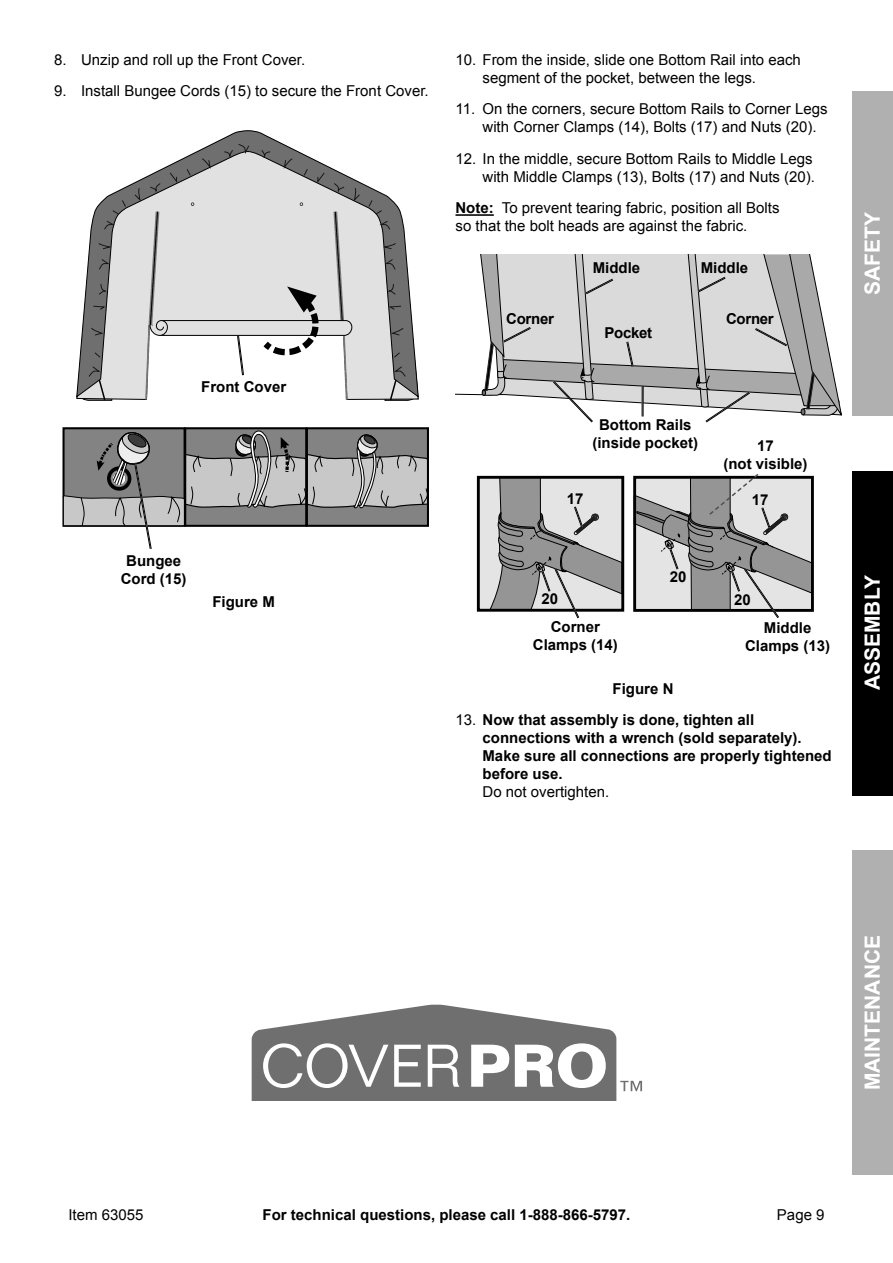
<style>
.page{position:relative;width:893px;height:1263px;background:#fff}
.page>*{position:absolute;margin:0;border:0;box-sizing:border-box;transform-origin:0 0}
.t1{font:700 21px "Arial";color:#fff}
.Note{font:15px/18px "Arial";color:#000}
.t2{font:700 15px/18px "Arial";color:#000;text-align:center}
.s1{font-weight:700}
.s2{font-weight:400}
</style>
<div class="page">
<div style="left:852px;top:91px;width:41px;height:324px;background:#b0b0b0"></div>
<div style="left:852px;top:850px;width:41px;height:325px;background:#b0b0b0"></div>
<div style="left:852px;top:471px;width:41px;height:324px;background:#000"></div>
<svg style="left:95px;top:398px;width:10px;height:2px"></svg>
<svg style="left:390px;top:398px;width:10px;height:2px"></svg>
<svg style="left:76px;top:130px;width:343px;height:268px"></svg>
<svg style="left:89px;top:144px;width:316px;height:233px"></svg>
<div style="left:63px;top:427px;width:123px;height:100px;border:2px solid #000"></div>
<div style="left:184px;top:427px;width:123px;height:100px;border:2px solid #000"></div>
<div style="left:306px;top:427px;width:123px;height:100px;border:2px solid #000"></div>
<svg style="left:291px;top:130px;width:126px;height:7px"></svg>
<svg style="left:62px;top:430px;width:367px;height:119px"></svg>
<svg style="left:144px;top:202px;width:208px;height:198px"></svg>
<hr style="left:455px;top:214px;width:39px;height:2px;background:#000">
<div style="left:478px;top:477px;width:145px;height:133px;background:#e4e4e4"></div>
<div style="left:477px;top:476px;width:147px;height:136px;border:3px solid #000"></div>
<svg style="left:455px;top:255px;width:385px;height:168px"></svg>
<svg style="left:489px;top:477px;width:133px;height:142px"></svg>
<svg style="left:634px;top:474px;width:178px;height:144px;background:#b1b1b1"></svg>
<svg style="left:252px;top:1004px;width:390px;height:97px"></svg>
<p class="Note" style="left:54px;top:51px;width:253px">8. Unzip and roll up the Front Cover.</p>
<p class="Note" style="left:54px;top:82px;width:376px">9. Install Bungee Cords (15) to secure the Front Cover.</p>
<p class="t2" style="left:201px;top:378px;width:87px">Front Cover</p>
<p class="t2" style="left:121px;top:552px;width:67px">Bungee<br>Cord (15)</p>
<p class="t2" style="left:212px;top:593px;width:64px">Figure M</p>
<p class="Note" style="left:482px;top:51px;width:320px;text-indent:-27px">10. From the inside, slide one Bottom Rail into each segment of the pocket, between the legs.</p>
<p class="Note" style="left:482px;top:100px;width:347px;text-indent:-27px">11. On the corners, secure Bottom Rails to Corner Legs with Corner Clamps (14), Bolts (17) and Nuts (20).</p>
<p class="Note" style="left:455px;top:150px;width:361px;text-align:right">12. In the middle, secure Bottom Rails to Middle Legs with Middle Clamps (13), Bolts (17) and Nuts (20).</p>
<p class="Note" style="left:455px;top:199px;width:326px"><span class="s1">Note:</span> To prevent tearing fabric, position all Bolts so that the bolt heads are against the fabric.</p>
<p class="t2" style="left:506px;top:311px;width:49px">Corner</p>
<p class="t2" style="left:593px;top:259px;width:49px">Middle</p>
<p class="t2" style="left:701px;top:259px;width:49px">Middle</p>
<p class="t2" style="left:604px;top:324px;width:49px">Pocket</p>
<p class="t2" style="left:726px;top:310px;width:49px">Corner</p>
<p class="t2" style="left:592px;top:416px;width:107px">Bottom Rails (inside pocket)</p>
<p class="t2" style="left:723px;top:438px;width:86px">17<br>(not visible)</p>
<p class="t2" style="left:567px;top:490px;width:18px">17</p>
<p class="t2" style="left:752px;top:492px;width:18px">17</p>
<p class="t2" style="left:670px;top:568px;width:18px">20</p>
<p class="t2" style="left:541px;top:590px;width:18px">20</p>
<p class="t2" style="left:734px;top:591px;width:18px">20</p>
<p class="t2" style="left:533px;top:618px;width:87px">Corner<br>Clamps (14)</p>
<p class="t2" style="left:745px;top:619px;width:87px">Middle<br>Clamps (13)</p>
<p class="t2" style="left:613px;top:680px;width:62px">Figure N</p>
<p class="t2" style="left:482px;top:712px;width:351px;text-align:left;text-indent:-27px"><span class="s2">13.</span> Now that assembly is done, tighten all connections with a wrench (sold separately).<br>Make sure all connections are properly tightened before use.<br><span class="s2">Do not overtighten.</span></p>
<h1 class="t1" style="left:859px;top:295px;width:84px;rotate:-90deg">SAFETY</h1>
<h1 class="t1" style="left:859px;top:690px;width:116px;rotate:-90deg">ASSEMBLY</h1>
<h1 class="t1" style="left:859px;top:1090px;width:157px;rotate:-90deg">MAINTENANCE</h1>
<p class="Note" style="left:68px;top:1206px;width:77px">Item 63055</p>
<p class="t2" style="left:263px;top:1206px;width:369px">For technical questions, please call 1-888-866-5797.</p>
<p class="Note" style="left:777px;top:1206px;width:49px">Page 9</p>
</div>
